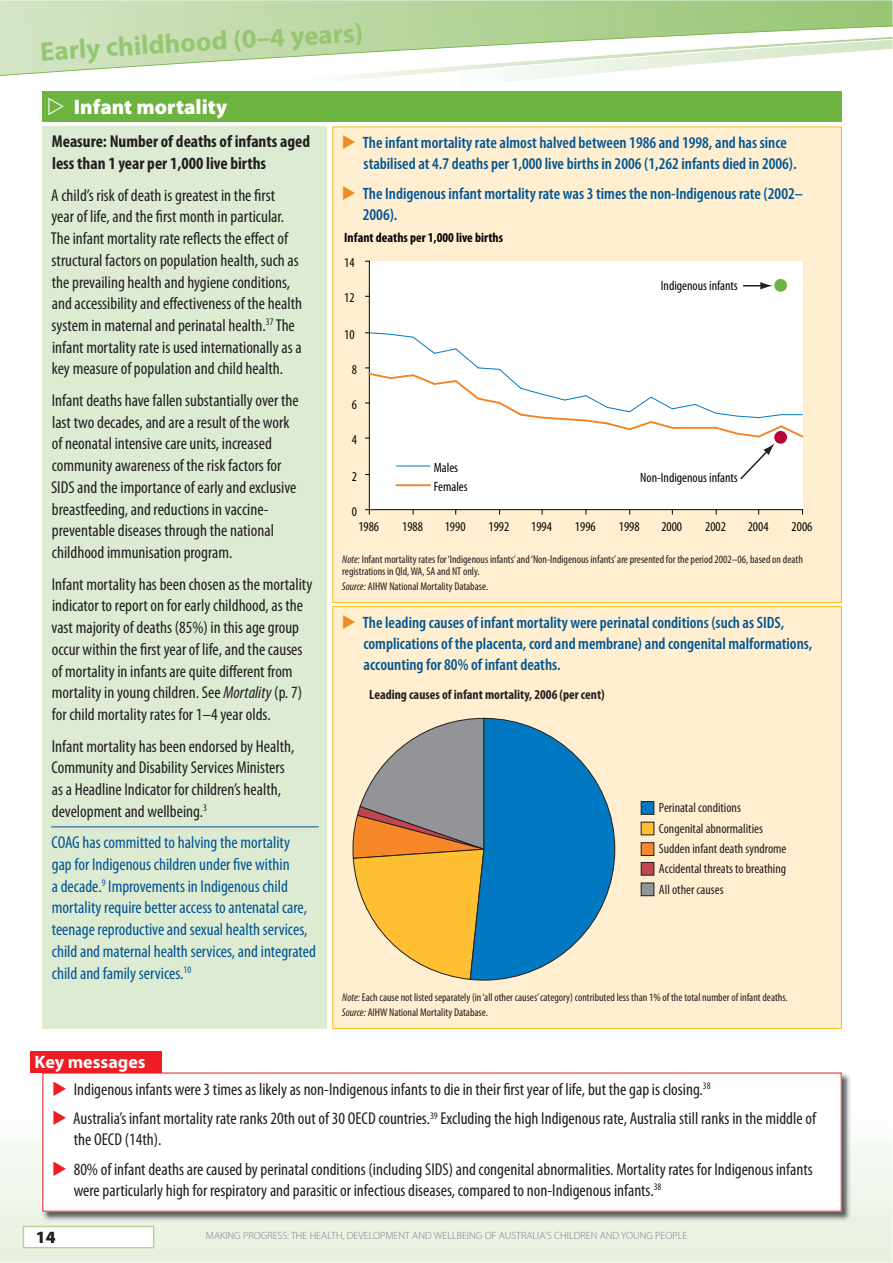
<style>
.page{position:relative;width:893px;height:1263px;background:#fff}
.page>*{position:absolute;margin:0;border:0;box-sizing:border-box;transform-origin:0 0}
.t1{font:700 27px "Myriad Pro";color:#97c672}
.t2{font:900 21px "Myriad Pro";color:#fff}
.t3{font:700 18px "Myriad Pro";color:#fff}
.t4{font:condensed 17.25px/21.8px "Myriad Pro";color:#231f20}
.t5{font:condensed 17.25px/21.8px "Myriad Pro";color:#005594}
.t6{font:700 condensed 17.25px/21.8px "Myriad Pro";color:#231f20}
.t7{font:900 17.25px "Myriad Pro";color:#231f20}
.t8{font:600 condensed 16.5px/21px "Myriad Pro";color:#005594}
.t9{font:condensed 13.5px "Myriad Pro";color:#231f20}
.t10{font:condensed 13.5px/19.2px "Myriad Pro";color:#030403}
.t11{font:700 condensed 13.5px "Myriad Pro";color:#231f20}
.t12{font:700 condensed 13.5px "Myriad Pro";color:#030403}
.t13{font:condensed 11.25px/12px "Myriad Pro";color:#231f20}
.t14{font:300 10.5px "Myriad Pro";color:#808285}
.s1{font-style:italic}
</style>
<div class="page">
<svg style="left:0;top:1067px;width:892px;height:196px"></svg>
<svg style="left:0;top:0;width:892px;height:12px;background:#b7d59e"></svg>
<svg style="left:0;top:12px;width:892px;height:6px;background:#b5d49b"></svg>
<svg style="left:0;top:18px;width:892px;height:130px"></svg>
<svg style="left:23px;top:1226px;width:131px;height:22px"></svg>
<div style="left:333px;top:127px;width:508px;height:476px;background:#ffeecf"></div>
<div style="left:369px;top:261px;width:433px;height:249px;background:#fff"></div>
<hr style="left:369px;top:261px;width:1px;height:249px;background:#030403">
<hr style="left:369px;top:509px;width:433px;height:1px;background:#030403">
<svg style="left:366px;top:509px;width:4px;height:5px"></svg>
<div style="left:774px;top:279px;width:13px;height:13px;background:#6db33f;border-radius:50%"></div>
<hr style="left:396px;top:484px;width:34px;height:2px;background:#f58221">
<svg style="left:366px;top:332px;width:438px;height:149px"></svg>
<hr style="left:743px;top:285px;width:20px;height:2px;background:#231f20">
<svg style="left:760px;top:282px;width:13px;height:8px"></svg>
<div style="left:333px;top:607px;width:508px;height:422px;background:#ffeecf"></div>
<div style="left:641px;top:883px;width:13px;height:13px;background:#939498"></div>
<div style="left:641px;top:883px;width:13px;height:13px;border:1px solid #231f20"></div>
<div style="left:641px;top:862px;width:13px;height:13px;background:#c04751"></div>
<div style="left:641px;top:862px;width:13px;height:13px;border:1px solid #231f20"></div>
<div style="left:641px;top:843px;width:13px;height:12px;background:#f68829"></div>
<div style="left:641px;top:842px;width:13px;height:14px;border:1px solid #231f20"></div>
<div style="left:641px;top:822px;width:13px;height:13px;background:#febf33"></div>
<div style="left:641px;top:802px;width:13px;height:12px;background:#0079c2"></div>
<div style="left:641px;top:801px;width:13px;height:14px;border:1px solid #231f20"></div>
<svg style="left:353px;top:718px;width:262px;height:262px"></svg>
<div style="left:42px;top:91px;width:799px;height:30px;background:#6db33f"></div>
<div style="left:42px;top:126px;width:285px;height:903px;background:#ddebd3"></div>
<hr style="left:51px;top:827px;width:268px;height:1px;background:#005594">
<img style="left:42px;top:1072px;width:812px;height:152px">
<div style="left:43px;top:1073px;width:798px;height:138px;background:#fff"></div>
<div style="left:30px;top:1051px;width:131px;height:22px;background:#ee1d24"></div>
<h1 class="t1" style="left:39px;top:42px;width:110px;rotate:-4deg">Early chil</h1>
<h1 class="t1" style="left:148px;top:34px;width:216px;rotate:-3deg">dhood (0–4 years)</h1>
<p class="t2" style="left:74px;top:99px;width:155px">Infant mortality</p>
<p class="t6" style="left:52px;top:132px;width:260px">Measure: Number of deaths of infants aged less than 1 year per 1,000 live births</p>
<p class="t4" style="left:51px;top:186px;width:253px">A child’s risk of death is greatest in the first<br>year of life, and the first month in particular.<br>The infant mortality rate reflects the effect of structural factors on population health, such as the prevailing health and hygiene conditions, and accessibility and effectiveness of the health system in maternal and perinatal health.<sup>37</sup> The infant mortality rate is used internationally as a key measure of population and child health.</p>
<p class="t4" style="left:51px;top:391px;width:249px">Infant deaths have fallen substantially over the last two decades, and are a result of the work of neonatal intensive care units, increased community awareness of the risk factors for SIDS and the importance of early and exclusive breastfeeding, and reductions in vaccine&shy;preventable diseases through the national childhood immunisation program.</p>
<p class="t4" style="left:52px;top:575px;width:262px">Infant mortality has been chosen as the mortality indicator to report on for early childhood, as the vast majority of deaths (85%) in this age group occur within the first year of life, and the causes of mortality in infants are quite different from mortality in young children. See <span class="s1">Mortality</span> (p. 7) for child mortality rates for 1–4 year olds.</p>
<p class="t4" style="left:52px;top:737px;width:244px">Infant mortality has been endorsed by Health, Community and Disability Services Ministers as a Headline Indicator for children’s health, development and wellbeing.<sup>3</sup></p>
<p class="t5" style="left:52px;top:833px;width:266px">COAG has committed to halving the mortality<br>gap for Indigenous children under five within<br>a decade.<sup>9</sup> Improvements in Indigenous child mortality require better access to antenatal care, teenage reproductive and sexual health services, child and maternal health services, and integrated child and family services.<sup>10</sup></p>
<p class="t3" style="left:35px;top:1055px;width:113px">Key messages</p>
<p class="t8" style="left:363px;top:134px;width:435px">The infant mortality rate almost halved between 1986 and 1998, and has since stabilised at 4.7 deaths per 1,000 live births in 2006 (1,262 infants died in 2006).</p>
<p class="t8" style="left:363px;top:184px;width:442px">The Indigenous infant mortality rate was 3 times the non-Indigenous rate (2002–<br>2006).</p>
<p class="t12" style="left:344px;top:233px;width:160px">Infant deaths per 1,000 live births</p>
<p class="t10" style="left:344px;top:254px;width:12px">14</p>
<p class="t10" style="left:344px;top:290px;width:12px">12</p>
<p class="t10" style="left:344px;top:326px;width:12px">10</p>
<p class="t10" style="left:352px;top:361px;width:7px">8</p>
<p class="t10" style="left:352px;top:396px;width:7px">6</p>
<p class="t10" style="left:352px;top:431px;width:7px">4</p>
<p class="t10" style="left:352px;top:468px;width:7px">2</p>
<p class="t10" style="left:352px;top:503px;width:7px">0</p>
<p class="t10" style="left:434px;top:459px;width:35px">Males<br>Females</p>
<p class="t10" style="left:661px;top:277px;width:78px">Indigenous infants</p>
<p class="t10" style="left:640px;top:470px;width:99px">Non-Indigenous infants</p>
<p class="t10" style="left:358px;top:519px;width:22px">1986</p>
<p class="t10" style="left:402px;top:519px;width:22px">1988</p>
<p class="t10" style="left:445px;top:519px;width:22px">1990</p>
<p class="t10" style="left:488px;top:519px;width:22px">1992</p>
<p class="t10" style="left:531px;top:519px;width:22px">1994</p>
<p class="t10" style="left:575px;top:519px;width:22px">1996</p>
<p class="t10" style="left:619px;top:519px;width:22px">1998</p>
<p class="t10" style="left:661px;top:519px;width:22px">2000</p>
<p class="t10" style="left:705px;top:519px;width:22px">2002</p>
<p class="t10" style="left:748px;top:519px;width:22px">2004</p>
<p class="t10" style="left:791px;top:519px;width:22px">2006</p>
<p class="t13" style="left:342px;top:554px;width:462px"><span class="s1">Note:</span> Infant mortality rates for ‘Indigenous infants’ and ‘Non-Indigenous infants’ are presented for the period 2002–06, based on death registrations in Qld, WA, SA and NT only.</p>
<p class="t13" style="left:342px;top:581px;width:148px"><span class="s1">Source:</span> AIHW National Mortality Database.</p>
<p class="t8" style="left:363px;top:613px;width:451px">The leading causes of infant mortality were perinatal conditions (such as SIDS, complications of the placenta, cord and membrane) and congenital malformations, accounting for 80% of infant deaths.</p>
<p class="t11" style="left:369px;top:689px;width:237px">Leading causes of infant mortality, 2006 (per cent)</p>
<p class="t9" style="left:659px;top:803px;width:84px">Perinatal conditions</p>
<p class="t9" style="left:659px;top:823px;width:106px">Congenital abnormalities</p>
<p class="t9" style="left:659px;top:844px;width:129px">Sudden infant death syndrome</p>
<p class="t9" style="left:659px;top:864px;width:129px">Accidental threats to breathing</p>
<p class="t9" style="left:659px;top:884px;width:66px">All other causes</p>
<p class="t13" style="left:342px;top:991px;width:447px;line-height:15px"><span class="s1">Note:</span> Each cause not listed separately (in ‘all other causes’ category) contributed less than 1% of the total number of infant deaths.<br><span class="s1">Source:</span> AIHW National Mortality Database.</p>
<p class="t7" style="left:36px;top:1231px;width:21px">14</p>
<p class="t4" style="left:73px;top:1076px;width:744px;line-height:29.5px">Indigenous infants were 3 times as likely as non-Indigenous infants to die in their first year of life, but the gap is closing.<sup>38<br></sup>Australia’s infant mortality rate ranks 20th out of 30 OECD countries.<sup>39</sup> Excluding the high Indigenous rate, Australia still ranks in the middle of</p>
<p class="t4" style="left:74px;top:1127px;width:740px;line-height:29.5px">the OECD (14th).<br>80% of infant deaths are caused by perinatal conditions (including SIDS) and congenital abnormalities. Mortality rates for Indigenous infants</p>
<p class="t4" style="left:74px;top:1181px;width:589px">were particularly high for respiratory and parasitic or infectious diseases, compared to non-Indigenous infants.<sup>38</sup></p>
<p class="t14" style="left:206px;top:1229px;width:483px">MAKING PROGRESS: THE HEALTH, DEVELOPMENT AND WELLBEING OF AUSTRALIA’S CHILDREN AND YOUNG PEOPLE</p>
</div>
